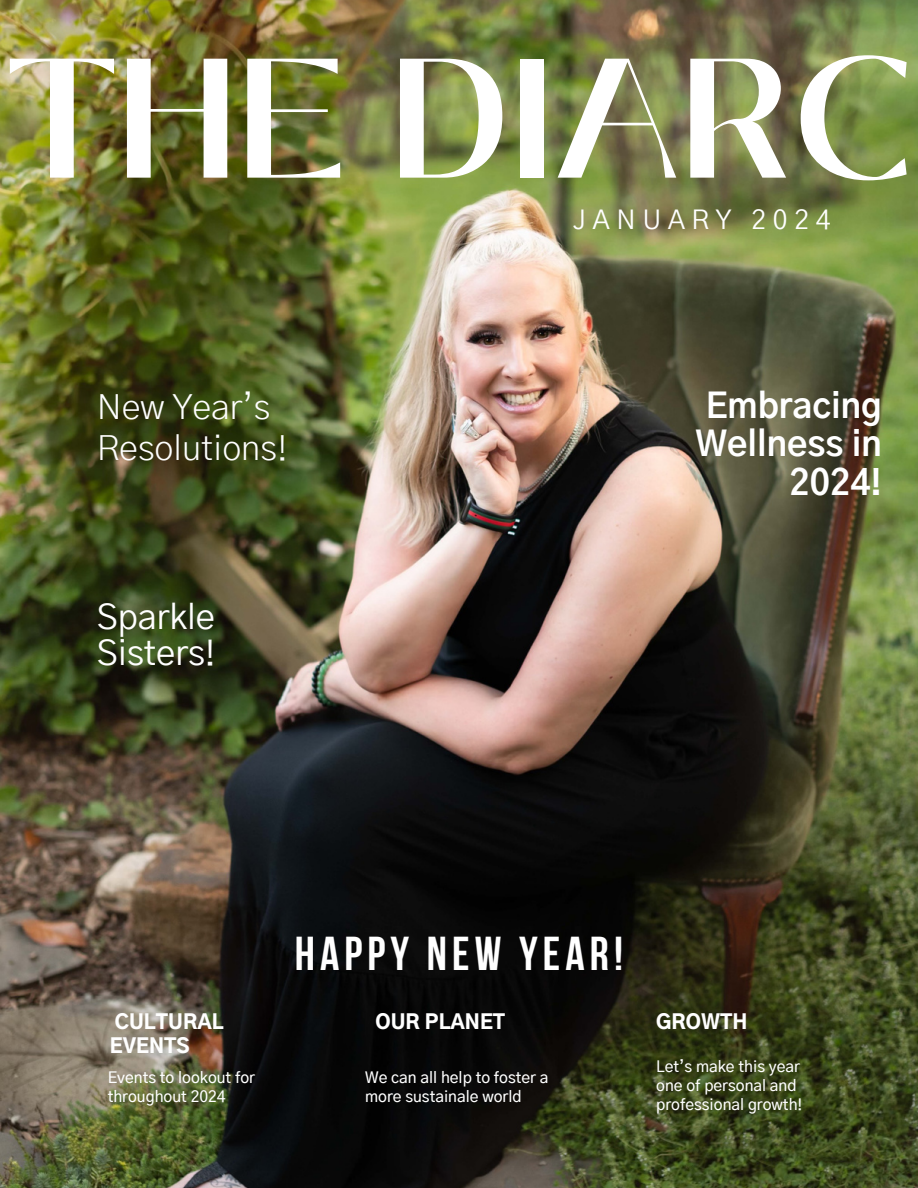
<style>
.page{position:relative;width:918px;height:1188px;background:#fff}
.page>*{position:absolute;margin:0;border:0;box-sizing:border-box;transform-origin:0 0}
.t1{font:600 169.5px "Black Mango";letter-spacing:.01em;color:#fff}
.t2{font:700 47.4px "Bebas Neue";letter-spacing:.11em;color:#fff}
.t3{font:700 34.65px/38.2px "Gothic A1";color:#fff;text-align:right}
.t4{font:300 34.65px/41.2px "Gothic A1";color:#fff}
.t5{font:34.65px/36px "Gothic A1";color:#fff}
.t6{font:26.55px "Gothic A1";letter-spacing:.255em;color:#fff}
.t7{font:900 19.8px/23.2px "Gothic A1";color:#fff}
.t8{font:500 15.45px/19px "Gothic A1";color:#fff}
</style>
<div class="page">
<img style="left:0;top:0;width:918px;height:1188px">
<p class="t1" style="left:7px;top:-9px;width:906px">THE DIARC</p>
<p class="t4" style="left:97px;top:388px;width:192px">New Year’s<br>Resolutions!</p>
<p class="t5" style="left:97px;top:601px;width:120px">Sparkle<br>Sisters!</p>
<p class="t6" style="left:573px;top:208px;width:259px">JANUARY 2024</p>
<p class="t3" style="left:695px;top:389px;width:188px">Embracing<br>Wellness in<br>2024!</p>
<p class="t7" style="left:110px;top:1012px;width:115px">CULTURAL<br>EVENTS</p>
<p class="t8" style="left:108px;top:1069px;width:149px">Events to lookout for throughout 2024</p>
<p class="t2" style="left:295px;top:934px;width:330px">HAPPY NEW YEAR!</p>
<p class="t7" style="left:376px;top:1012px;width:131px">OUR PLANET</p>
<p class="t8" style="left:365px;top:1069px;width:185px">We can all help to foster a more sustainale world</p>
<p class="t7" style="left:656px;top:1012px;width:93px">GROWTH</p>
<p class="t8" style="left:656px;top:1058px;width:148px">Let’s make this year one of personal and professional growth!</p>
</div>
